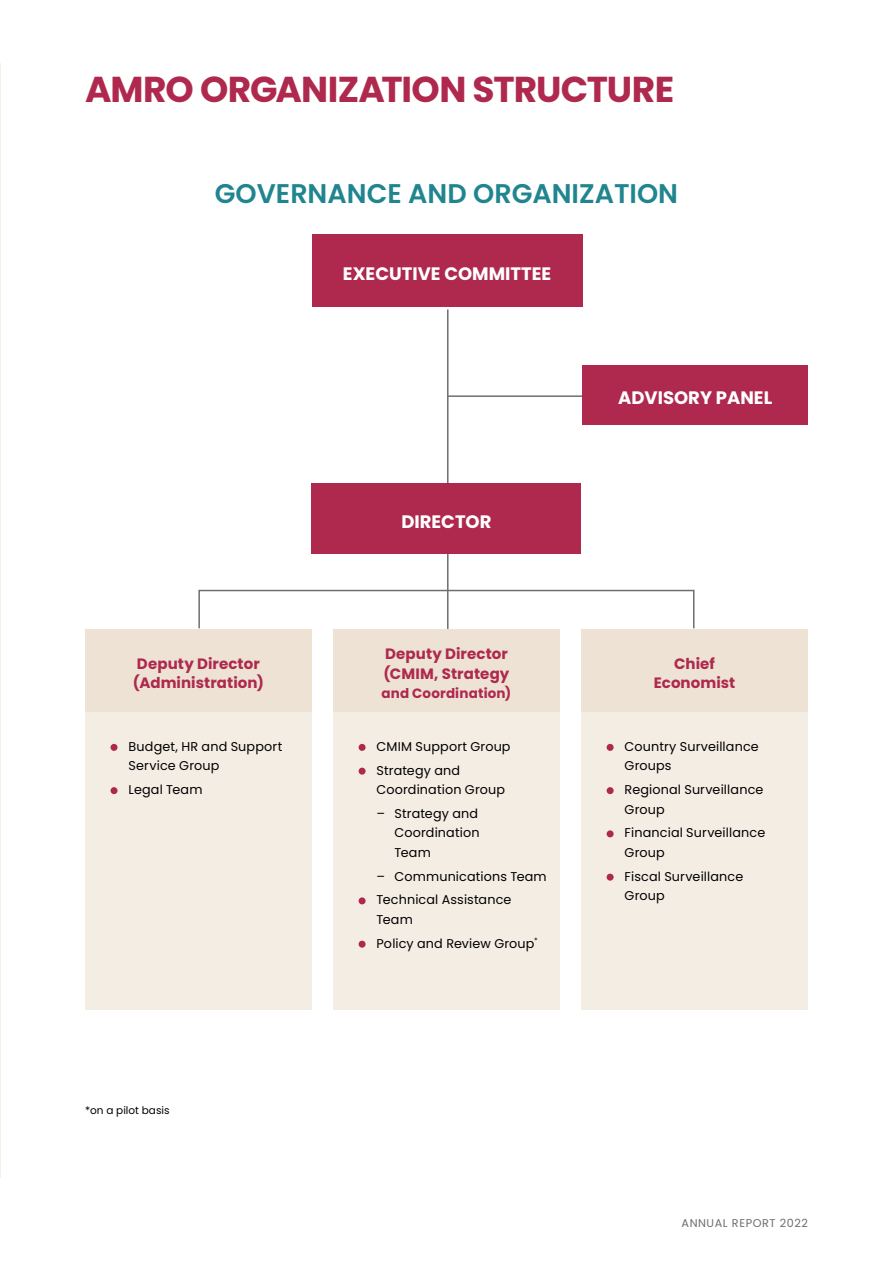
<style>
.page{position:relative;width:893px;height:1263px;background:#fff}
.page>*{position:absolute;margin:0;border:0;box-sizing:border-box;transform-origin:0 0}
.t1{font:700 36px "Poppins";letter-spacing:-.03em;color:#ae294d}
.t2{font:600 27px "Poppins";color:#20858f}
.t3{font:700 18px "Poppins";color:#fff}
.t4{font:700 15px/19.5px "Poppins";letter-spacing:.005em;color:#ae294d}
.t5{font:700 13.5px "Poppins";letter-spacing:.01em;color:#ae294d}
.t6{font:12.75px/19.5px "Poppins";letter-spacing:.01em;color:#000}
.t7{font:11.25px "Poppins";letter-spacing:.05em;color:#6d6e71}
.t8{font:10.5px "Poppins";color:#000}
</style>
<div class="page">
<hr style="left:0;top:64px;width:1px;height:1114px;background:#f7f0e8">
<hr style="left:447px;top:309px;width:2px;height:341px;background:#6d6e71">
<div style="left:198px;top:590px;width:496px;height:39px;border:2px solid #6d6e71"></div>
<div style="left:85px;top:712px;width:227px;height:298px;background:#f4ede4"></div>
<div style="left:111px;top:744px;width:7px;height:7px;background:#ae294d;border-radius:50%"></div>
<div style="left:111px;top:787px;width:7px;height:7px;background:#ae294d;border-radius:50%"></div>
<div style="left:333px;top:712px;width:227px;height:298px;background:#f4ede4"></div>
<div style="left:359px;top:744px;width:7px;height:7px;background:#ae294d;border-radius:50%"></div>
<div style="left:359px;top:768px;width:7px;height:7px;background:#ae294d;border-radius:50%"></div>
<div style="left:359px;top:897px;width:7px;height:7px;background:#ae294d;border-radius:50%"></div>
<div style="left:359px;top:941px;width:7px;height:7px;background:#ae294d;border-radius:50%"></div>
<div style="left:581px;top:712px;width:227px;height:298px;background:#f4ede4"></div>
<div style="left:607px;top:744px;width:7px;height:7px;background:#ae294d;border-radius:50%"></div>
<div style="left:607px;top:787px;width:7px;height:7px;background:#ae294d;border-radius:50%"></div>
<div style="left:607px;top:830px;width:7px;height:7px;background:#ae294d;border-radius:50%"></div>
<div style="left:607px;top:874px;width:7px;height:7px;background:#ae294d;border-radius:50%"></div>
<div style="left:85px;top:629px;width:227px;height:83px;background:#eee2d5"></div>
<div style="left:333px;top:629px;width:227px;height:83px;background:#eee2d5"></div>
<div style="left:581px;top:629px;width:227px;height:83px;background:#eee2d5"></div>
<div style="left:312px;top:234px;width:270px;height:73px;background:#ae294d"></div>
<div style="left:312px;top:484px;width:269px;height:70px;background:#ae294d"></div>
<hr style="left:447px;top:395px;width:162px;height:2px;background:#6d6e71">
<div style="left:583px;top:365px;width:225px;height:60px;background:#ae294d"></div>
<h1 class="t1" style="left:85px;top:68px;width:591px">AMRO ORGANIZATION STRUCTURE</h1>
<h2 class="t2" style="left:215px;top:178px;width:465px">GOVERNANCE AND ORGANIZATION</h2>
<h3 class="t3" style="left:343px;top:263px;width:210px">EXECUTIVE COMMITTEE</h3>
<h3 class="t3" style="left:401px;top:511px;width:92px">DIRECTOR</h3>
<p class="t4" style="left:133px;top:654px;width:133px">Deputy Director (Administration)</p>
<p class="t4" style="left:383px;top:644px;width:127px">Deputy Director (CMIM, Strategy</p>
<p class="t5" style="left:382px;top:685px;width:131px">and Coordination)</p>
<p class="t6" style="left:129px;top:737px;width:155px">Budget, HR and Support<br>Service Group</p>
<p class="t6" style="left:129px;top:780px;width:75px">Legal Team</p>
<p class="t8" style="left:85px;top:1104px;width:86px">*on a pilot basis</p>
<p class="t6" style="left:377px;top:735px;width:136px;line-height:23.7px">CMIM Support Group<br>Strategy and</p>
<p class="t6" style="left:377px;top:780px;width:130px">Coordination Group</p>
<p class="t6" style="left:395px;top:804px;width:86px;text-align:justify;text-indent:-18px">– Strategy and Coordination Team</p>
<p class="t6" style="left:377px;top:864px;width:172px;line-height:23.7px">– Communications Team<br>Technical Assistance</p>
<p class="t6" style="left:377px;top:908px;width:163px;line-height:23.7px">Team<br>Policy and Review Group<sup>*</sup></p>
<h3 class="t3" style="left:618px;top:388px;width:156px">ADVISORY PANEL</h3>
<p class="t4" style="left:654px;top:654px;width:83px;text-align:center">Chief<br>Economist</p>
<p class="t6" style="left:625px;top:737px;width:136px">Country Surveillance<br>Groups</p>
<p class="t6" style="left:625px;top:780px;width:140px">Regional Surveillance<br>Group</p>
<p class="t6" style="left:625px;top:823px;width:142px">Financial Surveillance<br>Group</p>
<p class="t6" style="left:625px;top:866px;width:120px">Fiscal Surveillance<br>Group</p>
<p class="t7" style="left:682px;top:1216px;width:128px">ANNUAL REPORT 2022</p>
</div>
